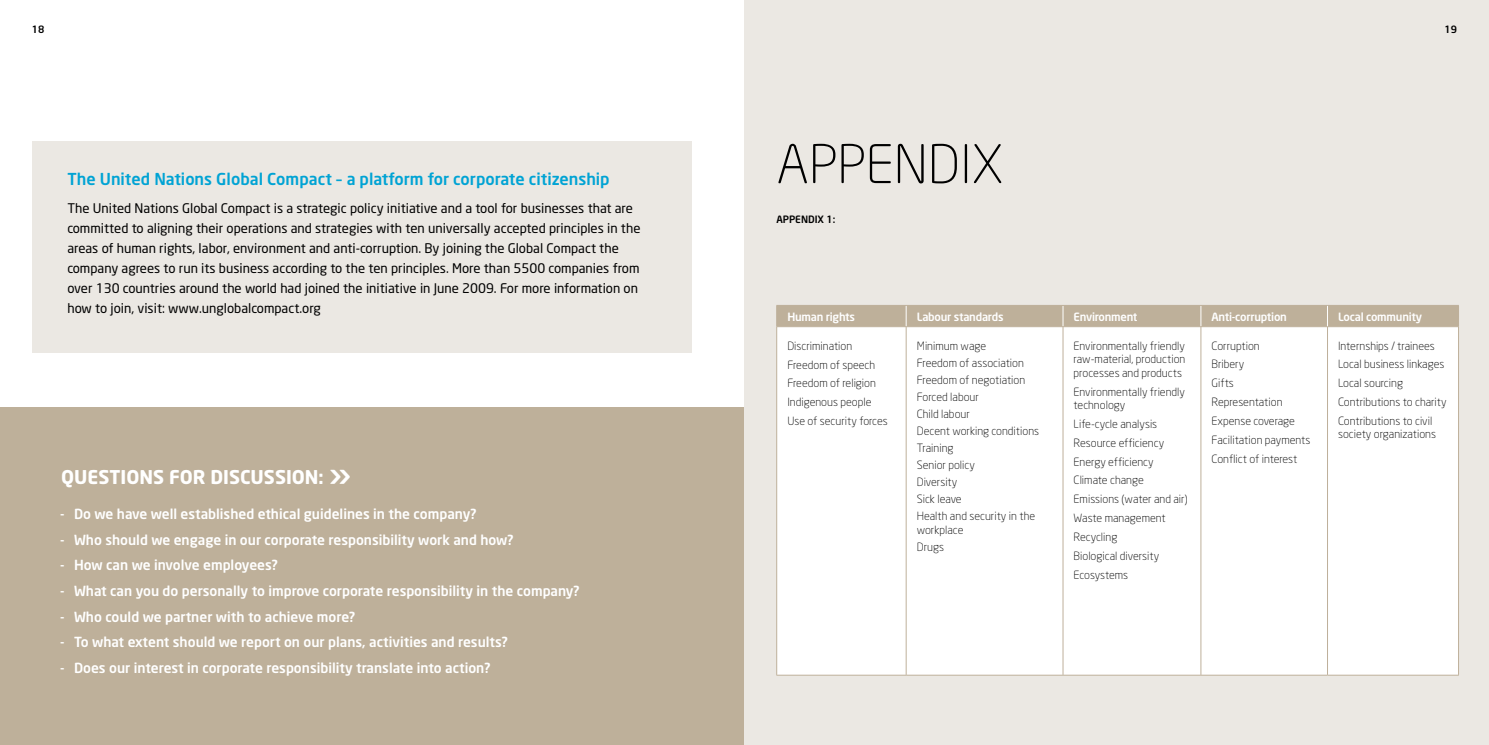
<style>
.page{position:relative;width:1489px;height:745px;background:#fff}
.page>*{position:absolute;margin:0;border:0;box-sizing:border-box;transform-origin:0 0}
.t1{font:300 52.5px "Neo Sans";color:#000}
.t2{font:700 18.75px "Neo Sans";color:#fff}
.t3{font:500 16.25px "Neo Sans";color:#00a3d4}
.t4{font:500 13.75px "Neo Sans";color:#fff}
.t5{font:13.12px/20px "Neo Sans";color:#000}
.t6{font:300 11.25px/18.8px "Neo Sans";color:#000}
.t7{font:500 11.25px "Neo Sans";letter-spacing:-.02em;color:#fff}
.t8{font:500 10px "Neo Sans";letter-spacing:-.005em;color:#000}
.s1{font-weight:500;font-size:32.5px}
</style>
<div class="page">
<div style="left:0;top:407px;width:744px;height:337px;background:#beb09a"></div>
<div style="left:32px;top:142px;width:659px;height:211px;background:#ebe8e3"></div>
<div style="left:744px;top:0;width:744px;height:744px;background:#ebe8e3"></div>
<div style="left:778px;top:327px;width:679px;height:347px;background:#fff"></div>
<div style="left:776px;top:305px;width:682px;height:21px;background:#beb09a"></div>
<hr style="left:776px;top:326px;width:130px;height:1px;background:#beb09a">
<hr style="left:906px;top:326px;width:156px;height:1px;background:#beb09a">
<hr style="left:1062px;top:326px;width:138px;height:1px;background:#beb09a">
<hr style="left:1200px;top:326px;width:127px;height:1px;background:#beb09a">
<hr style="left:1327px;top:326px;width:131px;height:1px;background:#beb09a">
<hr style="left:776px;top:327px;width:1px;height:347px;background:#beb09a">
<hr style="left:1457px;top:327px;width:1px;height:347px;background:#beb09a">
<hr style="left:776px;top:674px;width:130px;height:1px;background:#beb09a">
<hr style="left:906px;top:674px;width:156px;height:1px;background:#beb09a">
<hr style="left:1062px;top:674px;width:138px;height:1px;background:#beb09a">
<hr style="left:1200px;top:674px;width:127px;height:1px;background:#beb09a">
<hr style="left:1327px;top:674px;width:131px;height:1px;background:#beb09a">
<hr style="left:905px;top:327px;width:1px;height:347px;background:#beb09a">
<hr style="left:1062px;top:327px;width:1px;height:347px;background:#beb09a">
<hr style="left:1200px;top:327px;width:1px;height:347px;background:#beb09a">
<hr style="left:1327px;top:327px;width:1px;height:347px;background:#beb09a">
<p class="t8" style="left:32px;top:23px;width:14px">18</p>
<p class="t8" style="left:1444px;top:23px;width:14px">19</p>
<h3 class="t3" style="left:67px;top:168px;width:544px">The United Nations Global Compact – a platform for corporate citizenship</h3>
<p class="t5" style="left:67px;top:198px;width:574px">The United Nations Global Compact is a strategic policy initiative and a tool for businesses that are committed to aligning their operations and strategies with ten universally accepted principles in the areas of human rights, labor, environment and anti-corruption. By joining the Global Compact the company agrees to run its business according to the ten principles. More than 5500 companies from over 130 countries around the world had joined the initiative in June 2009. For more information on how to join, visit: www.unglobalcompact.org</p>
<h2 class="t2" style="left:61px;top:465px;width:292px">QUESTIONS FOR DISCUSSION: <span class="s1">»</span></h2>
<p class="t4" style="left:60px;top:505px;width:417px">- Do we have well established ethical guidelines in the company?</p>
<p class="t4" style="left:60px;top:530px;width:455px">- Who should we engage in our corporate responsibility work and how?</p>
<p class="t4" style="left:60px;top:556px;width:219px">- How can we involve employees?</p>
<p class="t4" style="left:60px;top:581px;width:521px">- What can you do personally to improve corporate responsibility in the company?</p>
<p class="t4" style="left:60px;top:607px;width:296px">- Who could we partner with to achieve more?</p>
<p class="t4" style="left:60px;top:633px;width:449px">- To what extent should we report on our plans, activities and results?</p>
<p class="t4" style="left:60px;top:658px;width:431px">- Does our interest in corporate responsibility translate into action?</p>
<h1 class="t1" style="left:776px;top:132px;width:228px">APPENDIX</h1>
<p class="t8" style="left:776px;top:213px;width:61px">APPENDIX 1:</p>
<p class="t7" style="left:787px;top:309px;width:69px">Human rights</p>
<p class="t7" style="left:916px;top:309px;width:88px">Labour standards</p>
<p class="t7" style="left:1073px;top:309px;width:65px">Environment</p>
<p class="t7" style="left:1211px;top:309px;width:77px">Anti-corruption</p>
<p class="t7" style="left:1337px;top:309px;width:86px">Local community</p>
<p class="t6" style="left:787px;top:336px;width:102px">Discrimination<br>Freedom of speech<br>Freedom of religion<br>Indigenous people<br>Use of security forces</p>
<p class="t6" style="left:916px;top:337px;width:124px;line-height:17px">Minimum wage<br>Freedom of association<br>Freedom of negotiation<br>Forced labour<br>Child labour<br>Decent working conditions<br>Training<br>Senior policy<br>Diversity<br>Sick leave<br>Health and security in the</p>
<p class="t6" style="left:916px;top:521px;width:48px;line-height:17px">workplace<br>Drugs</p>
<p class="t6" style="left:1211px;top:336px;width:100px">Corruption<br>Bribery<br>Gifts<br>Representation<br>Expense coverage<br>Facilitation payments<br>Conflict of interest</p>
<p class="t6" style="left:1337px;top:336px;width:110px">Internships / trainees<br>Local business linkages<br>Local sourcing<br>Contributions to charity<br>Contributions to civil</p>
<p class="t6" style="left:1073px;top:338px;width:113px;line-height:13.5px;text-align:justify">Environmentally friendly raw-material, production processes and products</p>
<p class="t6" style="left:1073px;top:384px;width:113px;line-height:13.5px">Environmentally friendly technology</p>
<p class="t6" style="left:1073px;top:414px;width:116px">Life-cycle analysis<br>Resource efficiency<br>Energy efficiency<br>Climate change<br>Emissions (water and air)<br>Waste management<br>Recycling<br>Biological diversity<br>Ecosystems</p>
<p class="t6" style="left:1337px;top:424px;width:99px">society organizations</p>
</div>
